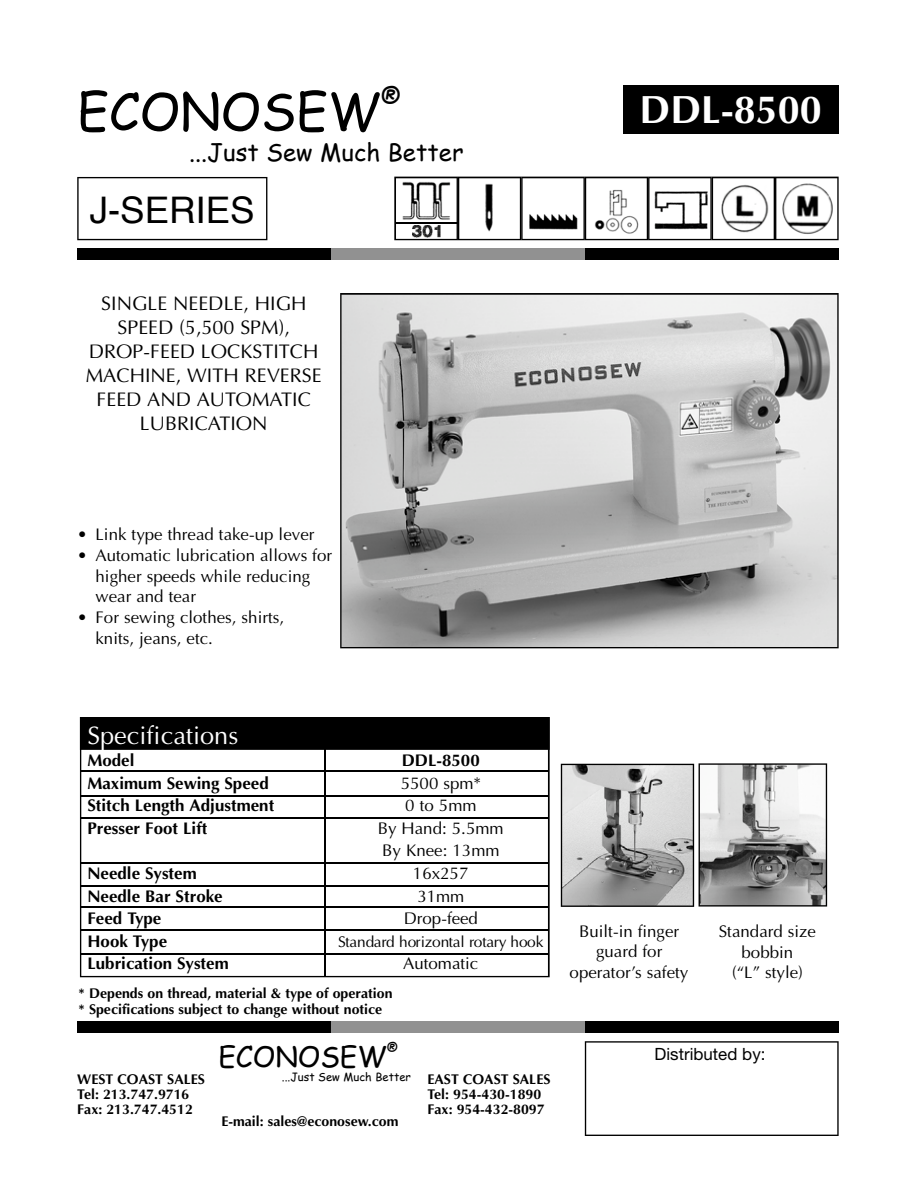
<style>
.page{position:relative;width:918px;height:1188px;background:#fff}
.page>*{position:absolute;margin:0;border:0;box-sizing:border-box;transform-origin:0 0}
.t1{font:50.7px "Comic Sans MS";color:#000}
.t2{font:700 39.45px "Optima";color:#fff}
.t3{font:36.6px "Helvetica";color:#000}
.t4{font:28.2px "Comic Sans MS";color:#000}
.t5{font:25.35px "Optima";color:#fff}
.t6{font:25.35px "Comic Sans MS";color:#000}
.t7{font:24px "Comic Sans MS";color:#000}
.t8{font:19.8px/24px "Optima";color:#000;text-align:center}
.t9{font:16.95px/20.7px "Optima";color:#000}
.t10{font:700 16.95px "Optima";color:#000}
.t11{font:16.95px "Helvetica Neue";color:#000}
.t12{font:15.45px "Optima";letter-spacing:-.02em;color:#000}
.t13{font:700 14.1px/15.6px "Optima";color:#000}
.t14{font:14.1px "Comic Sans MS";color:#000}
.t15{font:11.25px "Comic Sans MS";color:#000}
</style>
<div class="page">
<div style="left:623px;top:85px;width:216px;height:48px;background:#000"></div>
<div style="left:77px;top:249px;width:762px;height:11px;background:#000"></div>
<div style="left:77px;top:1021px;width:762px;height:11px;background:#000"></div>
<div style="left:331px;top:249px;width:254px;height:11px;background:#919191"></div>
<div style="left:331px;top:1021px;width:254px;height:11px;background:#919191"></div>
<svg style="left:340px;top:293px;width:499px;height:355px;background:#b9b9b9"></svg>
<svg style="left:585px;top:1041px;width:254px;height:95px"></svg>
<svg style="left:561px;top:763px;width:266px;height:144px;background:#afafaf"></svg>
<svg style="left:80px;top:717px;width:470px;height:260px"></svg>
<hr style="left:80px;top:771px;width:468px;height:1px;background:#000">
<hr style="left:80px;top:795px;width:468px;height:2px;background:#000">
<hr style="left:80px;top:817px;width:468px;height:2px;background:#000">
<hr style="left:80px;top:863px;width:468px;height:1px;background:#000">
<hr style="left:80px;top:885px;width:468px;height:2px;background:#000">
<hr style="left:80px;top:907px;width:468px;height:1px;background:#000">
<hr style="left:80px;top:929px;width:468px;height:2px;background:#000">
<hr style="left:80px;top:953px;width:468px;height:2px;background:#000">
<hr style="left:324px;top:738px;width:2px;height:239px;background:#000">
<svg style="left:394px;top:177px;width:445px;height:63px"></svg>
<img style="left:400px;top:180px;width:55px;height:41px">
<hr style="left:395px;top:222px;width:64px;height:2px;background:#000">
<svg style="left:77px;top:177px;width:190px;height:63px"></svg>
<h1 class="t1" style="left:77px;top:74px;width:305px">ECONOSEW</h1>
<h3 class="t6" style="left:381px;top:78px;width:22px">®</h3>
<h3 class="t7" style="left:189px;top:135px;width:276px">...Just Sew Much Better</h3>
<h3 class="t3" style="left:90px;top:195px;width:166px">J-SERIES</h3>
<p class="t8" style="left:86px;top:293px;width:237px">SINGLE NEEDLE, HIGH<br>SPEED (5,500 SPM),<br>DROP-FEED LOCKSTITCH<br>MACHINE, WITH REVERSE<br>FEED AND AUTOMATIC<br>LUBRICATION</p>
<h2 class="t2" style="left:640px;top:93px;width:184px">DDL-8500</h2>
<p class="t9" style="left:77px;top:526px;width:239px">• Link type thread take-up lever</p>
<p class="t9" style="left:96px;top:546px;width:238px;text-indent:-18px">• Automatic lubrication allows for higher speeds while reducing wear and tear</p>
<p class="t9" style="left:96px;top:608px;width:190px;text-indent:-18px">• For sewing clothes, shirts, knits, jeans, etc.</p>
<h3 class="t5" style="left:87px;top:725px;width:152px">Specifications</h3>
<p class="t10" style="left:87px;top:754px;width:49px">Model</p>
<p class="t10" style="left:402px;top:754px;width:80px">DDL-8500</p>
<p class="t10" style="left:87px;top:776px;width:183px">Maximum Sewing Speed</p>
<p class="t9" style="left:401px;top:774px;width:82px">5500 spm*</p>
<p class="t10" style="left:87px;top:799px;width:188px">Stitch Length Adjustment</p>
<p class="t9" style="left:405px;top:797px;width:73px">0 to 5mm</p>
<p class="t10" style="left:87px;top:821px;width:121px">Presser Foot Lift</p>
<p class="t9" style="left:378px;top:819px;width:127px;line-height:22.4px">By Hand: 5.5mm<br>By Knee: 13mm</p>
<p class="t10" style="left:87px;top:866px;width:111px">Needle System</p>
<p class="t9" style="left:413px;top:865px;width:57px">16x257</p>
<p class="t10" style="left:87px;top:889px;width:137px">Needle Bar Stroke</p>
<p class="t9" style="left:417px;top:887px;width:49px">31mm</p>
<p class="t10" style="left:87px;top:911px;width:76px">Feed Type</p>
<p class="t9" style="left:404px;top:910px;width:76px">Drop-feed</p>
<p class="t10" style="left:87px;top:934px;width:81px">Hook Type</p>
<p class="t12" style="left:338px;top:935px;width:207px">Standard horizontal rotary hook</p>
<p class="t10" style="left:87px;top:957px;width:143px">Lubrication System</p>
<p class="t9" style="left:403px;top:955px;width:77px">Automatic</p>
<p class="t13" style="left:79px;top:987px;width:315px">* Depends on thread, material &amp; type of operation * Specifications subject to change without notice</p>
<h3 class="t4" style="left:218px;top:1036px;width:170px">ECONOSEW</h3>
<p class="t14" style="left:387px;top:1037px;width:13px">®</p>
<p class="t13" style="left:77px;top:1072px;width:129px">WEST COAST SALES</p>
<p class="t15" style="left:282px;top:1068px;width:131px">...Just Sew Much Better</p>
<p class="t13" style="left:77px;top:1087px;width:117px">Tel: 213.747.9716<br>Fax: 213.747.4512</p>
<p class="t13" style="left:221px;top:1115px;width:179px">E-mail: sales@econosew.com</p>
<p class="t13" style="left:427px;top:1072px;width:125px">EAST COAST SALES<br>Tel: 954-430-1890<br>Fax: 954-432-8097</p>
<p class="t9" style="left:570px;top:922px;width:120px;text-align:center">Built-in finger guard for operator’s safety</p>
<p class="t9" style="left:719px;top:922px;width:99px;text-align:center">Standard size bobbin<br>(“L” style)</p>
<p class="t11" style="left:655px;top:1048px;width:113px">Distributed by:</p>
</div>
